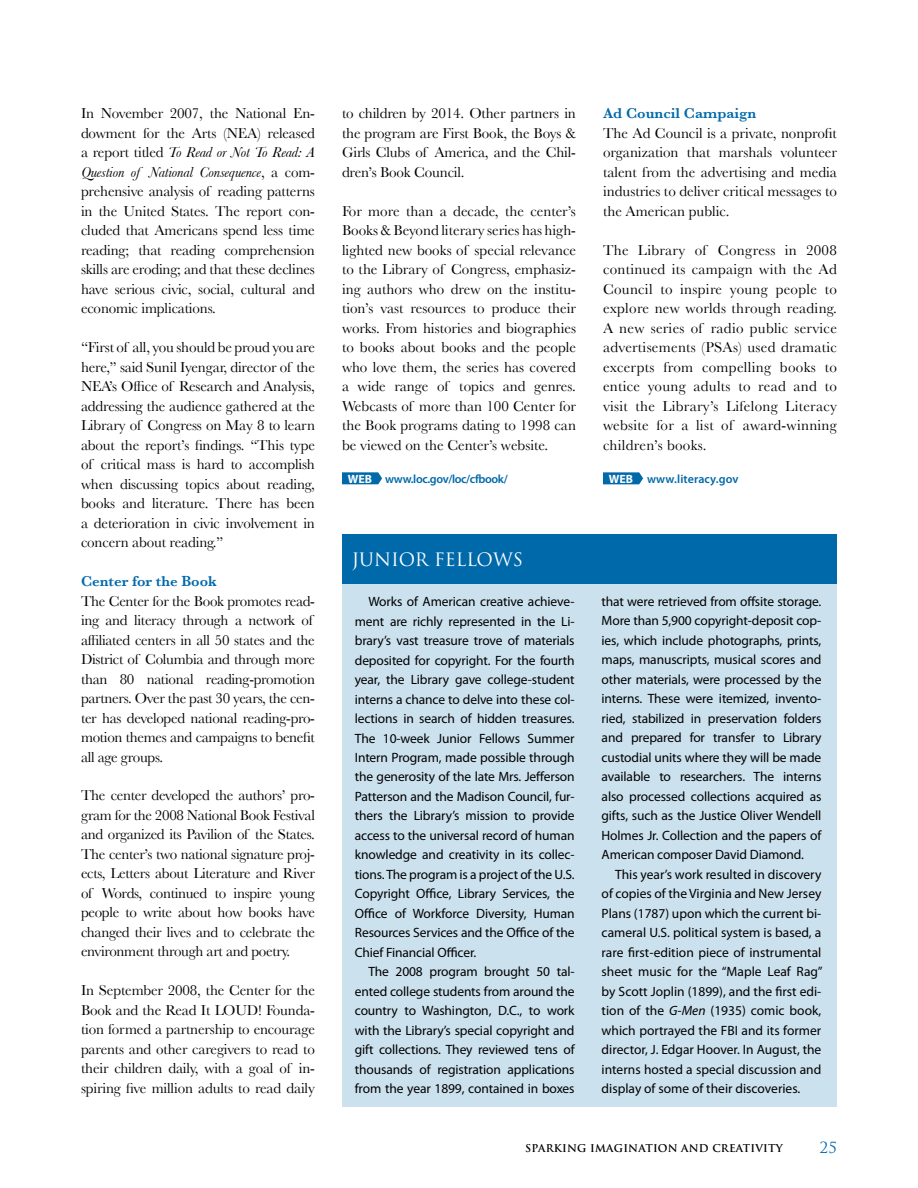
<style>
.page{position:relative;width:918px;height:1188px;background:#fff}
.page>*{position:absolute;margin:0;border:0;box-sizing:border-box;transform-origin:0 0}
.t1{font:18px "Trajan";color:#fff}
.t2{font:15px/19.5px "Baskerville";letter-spacing:-.01em;color:#000;text-align:justify}
.t3{font:600 15px "Baskerville";color:#0069aa}
.t4{font:15px "Trajan";color:#0069aa}
.t5{font:13.5px/19.5px "Myriad Pro";letter-spacing:-.01em;color:#000;text-align:justify}
.t6{font:600 12px "Myriad Pro";letter-spacing:-.015em;color:#0069aa}
.t7{font:600 12px "Myriad Pro";letter-spacing:.01em;color:#0069aa}
.t8{font:700 10.5px "Trajan";letter-spacing:.02em;color:#000}
.s1{font-style:italic}
.s2{font-family:"Myriad";font-weight:700;color:#fff}
</style>
<div class="page">
<div style="left:342px;top:566px;width:495px;height:541px;background:#cce1ee"></div>
<div style="left:342px;top:534px;width:495px;height:50px;background:#0069aa"></div>
<svg style="left:342px;top:472px;width:40px;height:12px"></svg>
<svg style="left:603px;top:472px;width:40px;height:12px"></svg>
<p class="t2" style="left:81px;top:103px;width:235px">In November 2007, the National En&shy;dowment for the Arts (NEA) released a report titled <span class="s1">To Read or Not To Read: A Question of National Consequence</span>, a com&shy;prehensive analysis of reading patterns in the United States. The report con&shy;cluded that Americans spend less time reading; that reading comprehension skills are eroding; and that these declines have serious civic, social, cultural and economic implications.</p>
<p class="t2" style="left:81px;top:337px;width:235px">“First of all, you should be proud you are here,” said Sunil Iyengar, director of the NEA’s Office of Research and Analysis, addressing the audience gathered at the Library of Congress on May 8 to learn about the report’s findings. “This type of critical mass is hard to accomplish when discussing topics about reading, books and literature. There has been a deterioration in civic involvement in concern about reading.”</p>
<p class="t3" style="left:81px;top:572px;width:137px">Center for the Book</p>
<p class="t2" style="left:81px;top:591px;width:235px;text-align:left">The Center for the Book promotes read&shy;ing and literacy through a network of affiliated centers in all 50 states and the District of Columbia and through more than 80 national reading-promotion partners. Over the past 30 years, the cen&shy;ter has developed national reading-pro&shy;motion themes and campaigns to benefit all age groups.</p>
<p class="t2" style="left:81px;top:786px;width:235px">The center developed the authors’ pro&shy;gram for the 2008 National Book Festival and organized its Pavilion of the States.<br>The center’s two national signature proj&shy;ects, Letters about Literature and River of Words, continued to inspire young people to write about how books have changed their lives and to celebrate the environment through art and poetry.</p>
<p class="t2" style="left:81px;top:981px;width:235px">In September 2008, the Center for the Book and the Read It LOUD! Founda&shy;tion formed a partnership to encourage parents and other caregivers to read to their children daily, with a goal of in&shy;spiring five million adults to read daily</p>
<p class="t2" style="left:342px;top:103px;width:235px">to children by 2014. Other partners in the program are First Book, the Boys &amp; Girls Clubs of America, and the Chil&shy;dren’s Book Council.</p>
<p class="t2" style="left:342px;top:201px;width:236px">For more than a decade, the center’s Books &amp; Beyond literary series has high&shy;lighted new books of special relevance to the Library of Congress, emphasiz&shy;ing authors who drew on the institu&shy;tion’s vast resources to produce their works. From histories and biographies to books about books and the people who love them, the series has covered a wide range of topics and genres.<br>Webcasts of more than 100 Center for the Book programs dating to 1998 can be viewed on the Center’s website.</p>
<p class="t6" style="left:348px;top:471px;width:161px"><span class="s2">WEB</span> www.loc.gov/loc/cfbook/</p>
<p class="t3" style="left:603px;top:104px;width:155px">Ad Council Campaign</p>
<p class="t2" style="left:603px;top:123px;width:236px">The Ad Council is a private, nonprofit organization that marshals volunteer talent from the advertising and media industries to deliver critical messages to the American public.</p>
<p class="t2" style="left:603px;top:240px;width:235px">The Library of Congress in 2008 continued its campaign with the Ad Council to inspire young people to explore new worlds through reading.<br>A new series of radio public service advertisements (PSAs) used dramatic excerpts from compelling books to entice young adults to read and to visit the Library’s Lifelong Literacy website for a list of award-winning children’s books.</p>
<p class="t7" style="left:609px;top:471px;width:131px"><span class="s2">WEB</span> www.literacy.gov</p>
<p class="t1" style="left:352px;top:549px;width:173px">JUNIOR FELLOWS</p>
<p class="t5" style="left:355px;top:592px;width:221px;text-indent:14px">Works of American creative achieve&shy;ment are richly represented in the Li&shy;brary’s vast treasure trove of materials deposited for copyright. For the fourth year, the Library gave college-student interns a chance to delve into these col&shy;lections in search of hidden treasures.<br>The 10-week Junior Fellows Summer Intern Program, made possible through the generosity of the late Mrs. Jefferson Patterson and the Madison Council, fur&shy;thers the Library’s mission to provide access to the universal record of human knowledge and creativity in its collec&shy;tions. The program is a project of the U.S.<br>Copyright Office, Library Services, the Office of Workforce Diversity, Human Resources Services and the Office of the Chief Financial Officer.</p>
<p class="t5" style="left:355px;top:962px;width:221px;text-indent:14px">The 2008 program brought 50 tal&shy;ented college students from around the country to Washington, D.C., to work with the Library’s special copyright and gift collections. They reviewed tens of thousands of registration applications from the year 1899, contained in boxes</p>
<p class="t5" style="left:602px;top:591px;width:221px">that were retrieved from offsite storage.<br>More than 5,900 copyright-deposit cop&shy;ies, which include photographs, prints, maps, manuscripts, musical scores and other materials, were processed by the interns. These were itemized, invento&shy;ried, stabilized in preservation folders and prepared for transfer to Library custodial units where they will be made available to researchers. The interns also processed collections acquired as gifts, such as the Justice Oliver Wendell Holmes Jr. Collection and the papers of American composer David Diamond.</p>
<p class="t5" style="left:602px;top:864px;width:222px;text-indent:14px">This year’s work resulted in discovery of copies of the Virginia and New Jersey Plans (1787) upon which the current bi&shy;cameral U.S. political system is based, a rare first-edition piece of instrumental sheet music for the “Maple Leaf Rag” by Scott Joplin (1899), and the first edi&shy;tion of the <span class="s1">G-Men</span> (1935) comic book, which portrayed the FBI and its former director, J. Edgar Hoover. In August, the interns hosted a special discussion and display of some of their discoveries.</p>
<p class="t8" style="left:525px;top:1141px;width:259px">SPARKING IMAGINATION AND CREATIVITY</p>
<p class="t4" style="left:820px;top:1139px;width:19px">25</p>
</div>
